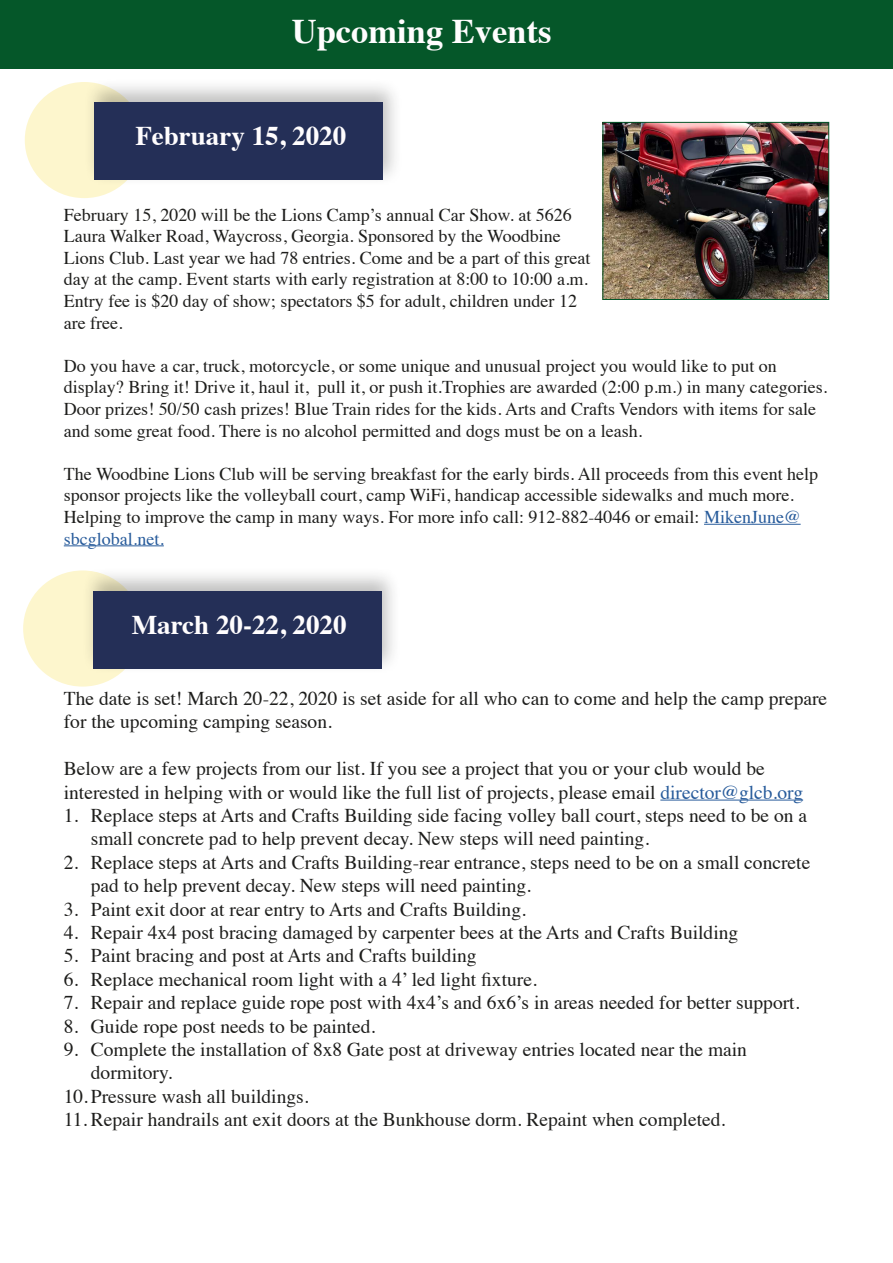
<style>
.page{position:relative;width:893px;height:1263px;background:#fff}
.page>*{position:absolute;margin:0;border:0;box-sizing:border-box;transform-origin:0 0}
.t1{font:700 34.5px "Times";color:#fffdfe}
.t2{font:700 27px "Times";color:#fffdfe}
.t3{font:19.5px/23.4px "Times";color:#1d1d1b}
.t4{font:18px/21.6px "Times";color:#1d1d1b}
.s1{color:#275b9b}
</style>
<div class="page">
<div style="left:0;top:0;width:892px;height:68px;background:#055729"></div>
<div style="left:25px;top:82px;width:119px;height:116px;background:#fdf6cd;border-radius:50%"></div>
<div style="left:83px;top:78px;width:320px;height:109px;background:#1d1d1b;opacity:.28"></div>
<div style="left:94px;top:102px;width:289px;height:78px;background:#242f57"></div>
<hr style="left:704px;top:524px;width:96px;height:1px;background:#275b9b">
<hr style="left:64px;top:545px;width:100px;height:1px;background:#275b9b">
<img style="left:604px;top:124px;width:223px;height:174px">
<div style="left:602px;top:122px;width:227px;height:178px;border:1px solid #055729"></div>
<div style="left:23px;top:570px;width:119px;height:117px;background:#fdf6cd;border-radius:50%"></div>
<div style="left:82px;top:567px;width:319px;height:108px;background:#1d1d1b;opacity:.28"></div>
<div style="left:93px;top:591px;width:288px;height:78px;background:#242f57"></div>
<hr style="left:660px;top:800px;width:143px;height:1px;background:#275b9b">
<h1 class="t1" style="left:292px;top:-2px;width:261px">Upcoming Events</h1>
<h2 class="t2" style="left:135px;top:110px;width:212px">February 15, 2020</h2>
<p class="t4" style="left:64px;top:202px;width:528px">February 15, 2020 will be the Lions Camp’s annual Car Show. at 5626<br>Laura Walker Road, Waycross, Georgia. Sponsored by the Woodbine Lions Club. Last year we had 78 entries. Come and be a part of this great day at the camp. Event starts with early registration at 8:00 to 10:00 a.m.<br>Entry fee is $20 day of show; spectators $5 for adult, children under 12 are free.</p>
<p class="t4" style="left:64px;top:353px;width:765px">Do you have a car, truck, motorcycle, or some unique and unusual project you would like to put on display? Bring it! Drive it, haul it, pull it, or push it.Trophies are awarded (2:00 p.m.) in many categories.<br>Door prizes! 50/50 cash prizes! Blue Train rides for the kids. Arts and Crafts Vendors with items for sale and some great food. There is no alcohol permitted and dogs must be on a leash.</p>
<p class="t4" style="left:64px;top:461px;width:756px">The Woodbine Lions Club will be serving breakfast for the early birds. All proceeds from this event help sponsor projects like the volleyball court, camp WiFi, handicap accessible sidewalks and much more.<br>Helping to improve the camp in many ways. For more info call: 912-882-4046 or email: <span class="s1">MikenJune@ sbcglobal.net.</span></p>
<h2 class="t2" style="left:132px;top:599px;width:216px">March 20-22, 2020</h2>
<p class="t3" style="left:64px;top:685px;width:765px">The date is set! March 20-22, 2020 is set aside for all who can to come and help the camp prepare for the upcoming camping season.</p>
<p class="t3" style="left:64px;top:755px;width:740px">Below are a few projects from our list. If you see a project that you or your club would be interested in helping with or would like the full list of projects, please email <span class="s1">director@glcb.org</span></p>
<p class="t3" style="left:91px;top:802px;width:717px;text-indent:-27px">1. Replace steps at Arts and Crafts Building side facing volley ball court, steps need to be on a small concrete pad to help prevent decay. New steps will need painting.</p>
<p class="t3" style="left:91px;top:849px;width:721px;text-indent:-27px">2. Replace steps at Arts and Crafts Building-rear entrance, steps need to be on a small concrete pad to help prevent decay. New steps will need painting.</p>
<p class="t3" style="left:64px;top:896px;width:463px">3. Paint exit door at rear entry to Arts and Crafts Building.</p>
<p class="t3" style="left:64px;top:919px;width:676px">4. Repair 4x4 post bracing damaged by carpenter bees at the Arts and Crafts Building</p>
<p class="t3" style="left:64px;top:942px;width:414px">5. Paint bracing and post at Arts and Crafts building</p>
<p class="t3" style="left:64px;top:966px;width:474px">6. Replace mechanical room light with a 4’ led light fixture.</p>
<p class="t3" style="left:64px;top:989px;width:737px">7. Repair and replace guide rope post with 4x4’s and 6x6’s in areas needed for better support.</p>
<p class="t3" style="left:64px;top:1013px;width:313px">8. Guide rope post needs to be painted.</p>
<p class="t3" style="left:64px;top:1036px;width:684px">9. Complete the installation of 8x8 Gate post at driveway entries located near the main</p>
<p class="t3" style="left:91px;top:1059px;width:83px">dormitory.</p>
<p class="t3" style="left:64px;top:1083px;width:246px">10.Pressure wash all buildings.</p>
<p class="t3" style="left:64px;top:1106px;width:663px">11. Repair handrails ant exit doors at the Bunkhouse dorm. Repaint when completed.</p>
</div>
